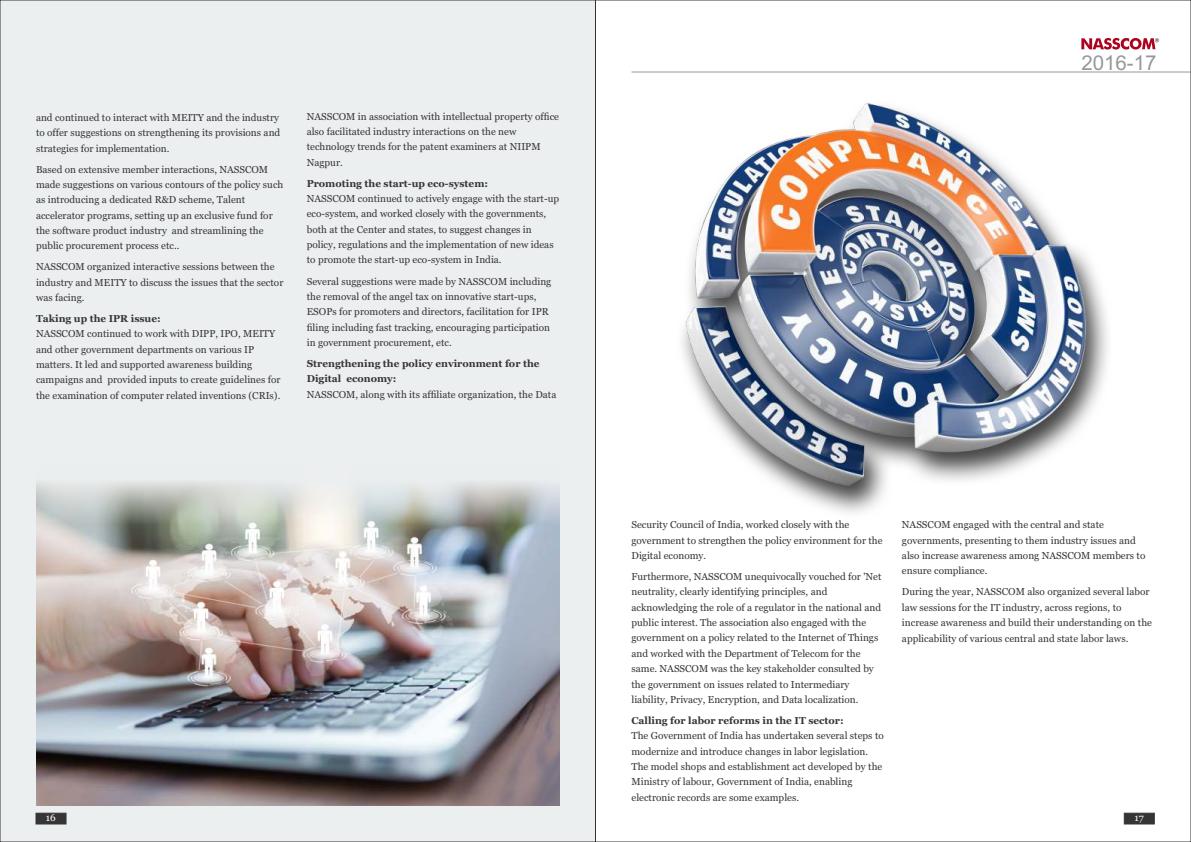
<style>
.page{position:relative;width:1191px;height:842px;background:#fff}
.page>*{position:absolute;margin:0;border:0;box-sizing:border-box;transform-origin:0 0}
.t1{font:20.5px "Arial";color:#96989a}
.t2{font:10px/15.3px "Georgia";color:#373435}
.t3{font:700 10px/15.3px "Georgia";color:#373435}
.t4{font:10px "Georgia";color:#fefefe}
</style>
<div class="page">
<div style="left:0;top:0;width:595px;height:842px;background:#eceff0"></div>
<hr style="left:631px;top:72px;width:560px;height:1px;background:#96989a">
<svg style="left:1081px;top:38px;width:78px;height:12px"></svg>
<img style="left:36px;top:466px;width:523px;height:340px">
<svg style="left:36px;top:813px;width:31px;height:11px"></svg>
<svg style="left:1123px;top:813px;width:31px;height:11px"></svg>
<img style="left:682px;top:102px;width:426px;height:411px">
<p class="t2" style="left:36px;top:111px;width:246px;text-align:justify">and continued to interact with MEITY and the industry to offer suggestions on strengthening its provisions and strategies for implementation.</p>
<p class="t2" style="left:36px;top:162px;width:249px">Based on extensive member interactions, NASSCOM made suggestions on various contours of the policy such as introducing a dedicated R&amp;D scheme, Talent accelerator programs, setting up an exclusive fund for the software product industry and streamlining the public procurement process etc..</p>
<p class="t2" style="left:36px;top:260px;width:249px">NASSCOM organized interactive sessions between the industry and MEITY to discuss the issues that the sector was facing.</p>
<p class="t3" style="left:36px;top:312px;width:126px">Taking up the IPR issue:</p>
<p class="t2" style="left:36px;top:327px;width:246px">NASSCOM continued to work with DIPP, IPO, MEITY and other government departments on various IP matters. It led and supported awareness building campaigns and provided inputs to create guidelines for the examination of computer related inventions (CRIs).</p>
<p class="t2" style="left:307px;top:109px;width:254px">NASSCOM in association with intellectual property office also facilitated industry interactions on the new technology trends for the patent examiners at NIIPM Nagpur.</p>
<p class="t3" style="left:307px;top:176px;width:183px">Promoting the start-up eco-system:</p>
<p class="t2" style="left:307px;top:192px;width:254px">NASSCOM continued to actively engage with the start-up eco-system, and worked closely with the governments, both at the Center and states, to suggest changes in policy, regulations and the implementation of new ideas to promote the start-up eco-system in India.</p>
<p class="t2" style="left:307px;top:274px;width:246px">Several suggestions were made by NASSCOM including the removal of the angel tax on innovative start-ups, ESOPs for promoters and directors, facilitation for IPR filing including fast tracking, encouraging participation in government procurement, etc.</p>
<p class="t3" style="left:307px;top:356px;width:234px">Strengthening the policy environment for the<br>Digital economy:</p>
<p class="t2" style="left:307px;top:387px;width:251px">NASSCOM, along with its affiliate organization, the Data</p>
<h1 class="t1" style="left:1081px;top:55px;width:77px">2016-17</h1>
<p class="t2" style="left:631px;top:518px;width:253px">Security Council of India, worked closely with the government to strengthen the policy environment for the<br>Digital economy.</p>
<p class="t2" style="left:631px;top:570px;width:251px">Furthermore, NASSCOM unequivocally vouched for 'Net neutrality, clearly identifying principles, and acknowledging the role of a regulator in the national and public interest. The association also engaged with the government on a policy related to the Internet of Things and worked with the Department of Telecom for the same. NASSCOM was the key stakeholder consulted by the government on issues related to Intermediary liability, Privacy, Encryption, and Data localization.</p>
<p class="t3" style="left:631px;top:713px;width:214px">Calling for labor reforms in the IT sector:</p>
<p class="t2" style="left:631px;top:729px;width:254px">The Government of India has undertaken several steps to modernize and introduce changes in labor legislation.<br>The model shops and establishment act developed by the Ministry of labour, Government of India, enabling electronic records are some examples.</p>
<p class="t2" style="left:902px;top:518px;width:245px">NASSCOM engaged with the central and state governments, presenting to them industry issues and also increase awareness among NASSCOM members to ensure compliance.</p>
<p class="t2" style="left:902px;top:585px;width:251px">During the year, NASSCOM also organized several labor law sessions for the IT industry, across regions, to increase awareness and build their understanding on the applicability of various central and state labor laws.</p>
<p class="t4" style="left:46px;top:814px;width:11px">16</p>
<p class="t4" style="left:1134px;top:814px;width:11px">17</p>
</div>
